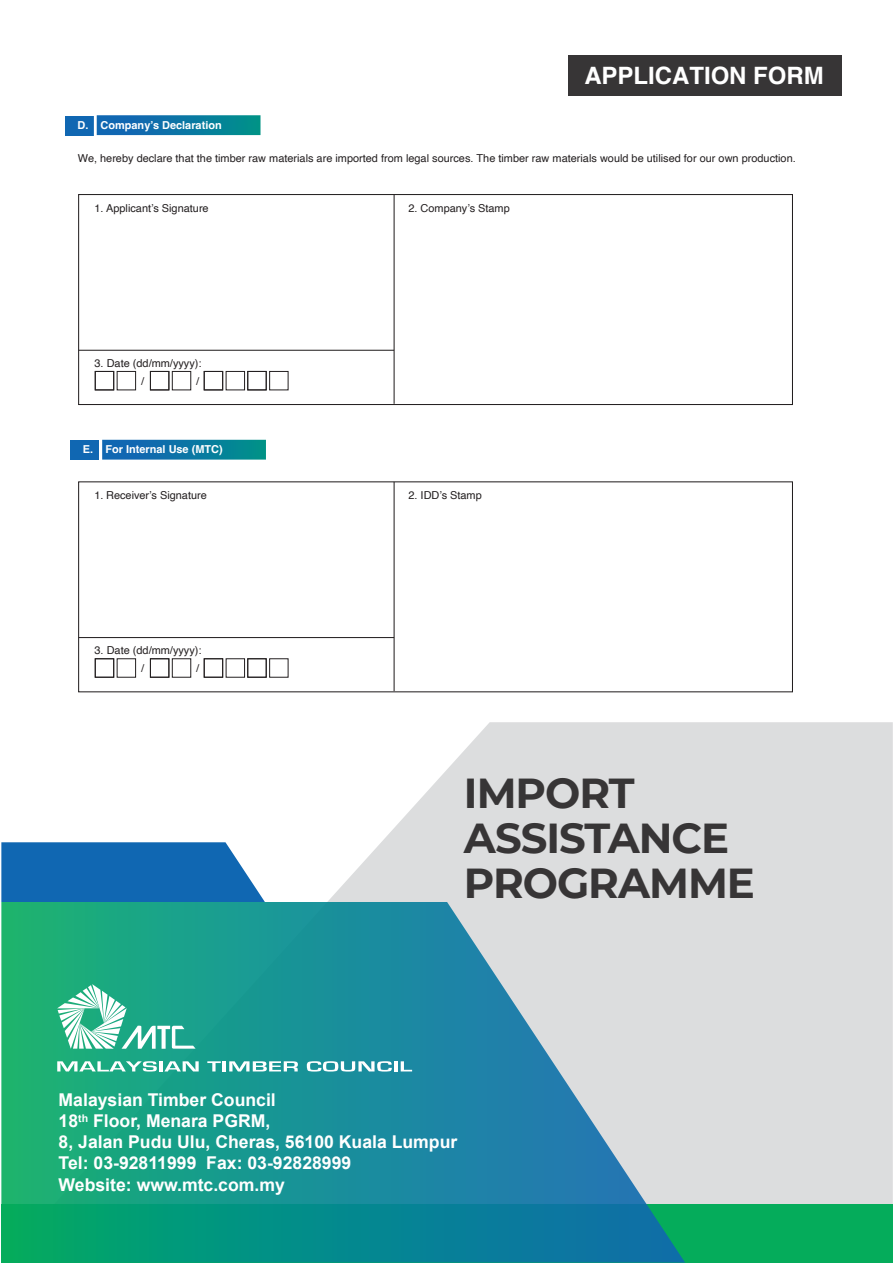
<style>
.page{position:relative;width:893px;height:1263px;background:#fff}
.page>*{position:absolute;margin:0;border:0;box-sizing:border-box;transform-origin:0 0}
.t1{font:700 41.85px/44.8px "Montserrat";letter-spacing:-.025em;color:#373536}
.t2{font:700 24px "Helvetica";color:#fff}
.t3{font:700 17.7px/21.1px "Arial";color:#fff}
.t4{font:10.95px/17.9px "Helvetica";color:#231f20}
.t5{font:700 10.95px "Helvetica";color:#fff}
</style>
<div class="page">
<svg style="left:102px;top:440px;width:164px;height:20px;background:#0f7aa4"></svg>
<div style="left:71px;top:440px;width:28px;height:20px;background:#1067b2"></div>
<div style="left:65px;top:116px;width:29px;height:19px;background:#1067b2"></div>
<svg style="left:96px;top:115px;width:164px;height:21px;background:#187fa8"></svg>
<div style="left:78px;top:194px;width:715px;height:211px;border:1px solid #231f20"></div>
<hr style="left:394px;top:195px;width:1px;height:209px;background:#231f20">
<div style="left:95px;top:371px;width:19px;height:19px;border:1px solid #231f20"></div>
<div style="left:117px;top:371px;width:19px;height:19px;border:1px solid #231f20"></div>
<div style="left:150px;top:371px;width:19px;height:19px;border:1px solid #231f20"></div>
<div style="left:172px;top:371px;width:19px;height:19px;border:1px solid #231f20"></div>
<div style="left:204px;top:371px;width:19px;height:19px;border:1px solid #231f20"></div>
<div style="left:226px;top:371px;width:19px;height:19px;border:1px solid #231f20"></div>
<div style="left:247px;top:371px;width:20px;height:19px;border:1px solid #231f20"></div>
<div style="left:269px;top:371px;width:19px;height:19px;border:1px solid #231f20"></div>
<hr style="left:79px;top:350px;width:315px;height:1px;background:#231f20">
<hr style="left:394px;top:482px;width:1px;height:209px;background:#231f20">
<div style="left:95px;top:658px;width:19px;height:19px;border:1px solid #231f20"></div>
<div style="left:117px;top:658px;width:19px;height:19px;border:1px solid #231f20"></div>
<div style="left:150px;top:658px;width:19px;height:19px;border:1px solid #231f20"></div>
<div style="left:172px;top:658px;width:19px;height:19px;border:1px solid #231f20"></div>
<div style="left:204px;top:658px;width:19px;height:19px;border:1px solid #231f20"></div>
<div style="left:226px;top:658px;width:19px;height:19px;border:1px solid #231f20"></div>
<div style="left:247px;top:658px;width:20px;height:19px;border:1px solid #231f20"></div>
<div style="left:269px;top:658px;width:19px;height:19px;border:1px solid #231f20"></div>
<hr style="left:79px;top:637px;width:315px;height:1px;background:#231f20">
<div style="left:568px;top:55px;width:273px;height:41px;background:#373536"></div>
<svg style="left:327px;top:722px;width:566px;height:482px;background:#dfe0e0"></svg>
<div style="left:1px;top:1204px;width:892px;height:58px;background:#05ac5b"></div>
<svg style="left:1px;top:902px;width:684px;height:360px;background:#39a09e"></svg>
<svg style="left:1px;top:842px;width:264px;height:60px;background:#2373b8"></svg>
<svg style="left:57px;top:1061px;width:100px;height:10px"></svg>
<hr style="left:159px;top:1061px;width:4px;height:10px;background:#fff">
<svg style="left:164px;top:1061px;width:35px;height:10px"></svg>
<svg style="left:207px;top:1061px;width:91px;height:10px"></svg>
<svg style="left:307px;top:1061px;width:105px;height:10px"></svg>
<svg style="left:57px;top:984px;width:139px;height:65px"></svg>
<p class="t5" style="left:77px;top:118px;width:146px">D. Company’s Declaration</p>
<h2 class="t2" style="left:584px;top:61px;width:241px">APPLICATION FORM</h2>
<p class="t4" style="left:78px;top:150px;width:720px">We, hereby declare that the timber raw materials are imported from legal sources. The timber raw materials would be utilised for our own production.</p>
<p class="t4" style="left:95px;top:199px;width:116px">1. Applicant’s Signature</p>
<p class="t4" style="left:408px;top:199px;width:103px">2. Company’s Stamp</p>
<p class="t4" style="left:141px;top:354px;width:62px;text-indent:-47px">3. Date (dd/mm/yyyy): /</p>
<p class="t4" style="left:196px;top:372px;width:5px">/</p>
<p class="t5" style="left:83px;top:443px;width:141px">E. For Internal Use (MTC)</p>
<p class="t4" style="left:95px;top:487px;width:114px">1. Receiver’s Signature</p>
<p class="t4" style="left:408px;top:487px;width:75px">2. IDD’s Stamp</p>
<p class="t4" style="left:141px;top:642px;width:62px;text-indent:-47px">3. Date (dd/mm/yyyy): /</p>
<p class="t4" style="left:196px;top:659px;width:5px">/</p>
<h1 class="t1" style="left:464px;top:769px;width:293px">IMPORT<br>ASSISTANCE<br>PROGRAMME</h1>
<h3 class="t3" style="left:59px;top:1090px;width:400px">Malaysian Timber Council<br>18<sup>th</sup> Floor, Menara PGRM,<br>8, Jalan Pudu Ulu, Cheras, 56100 Kuala Lumpur<br>Tel: 03-92811999 Fax: 03-92828999<br>Website: www.mtc.com.my</h3>
</div>
